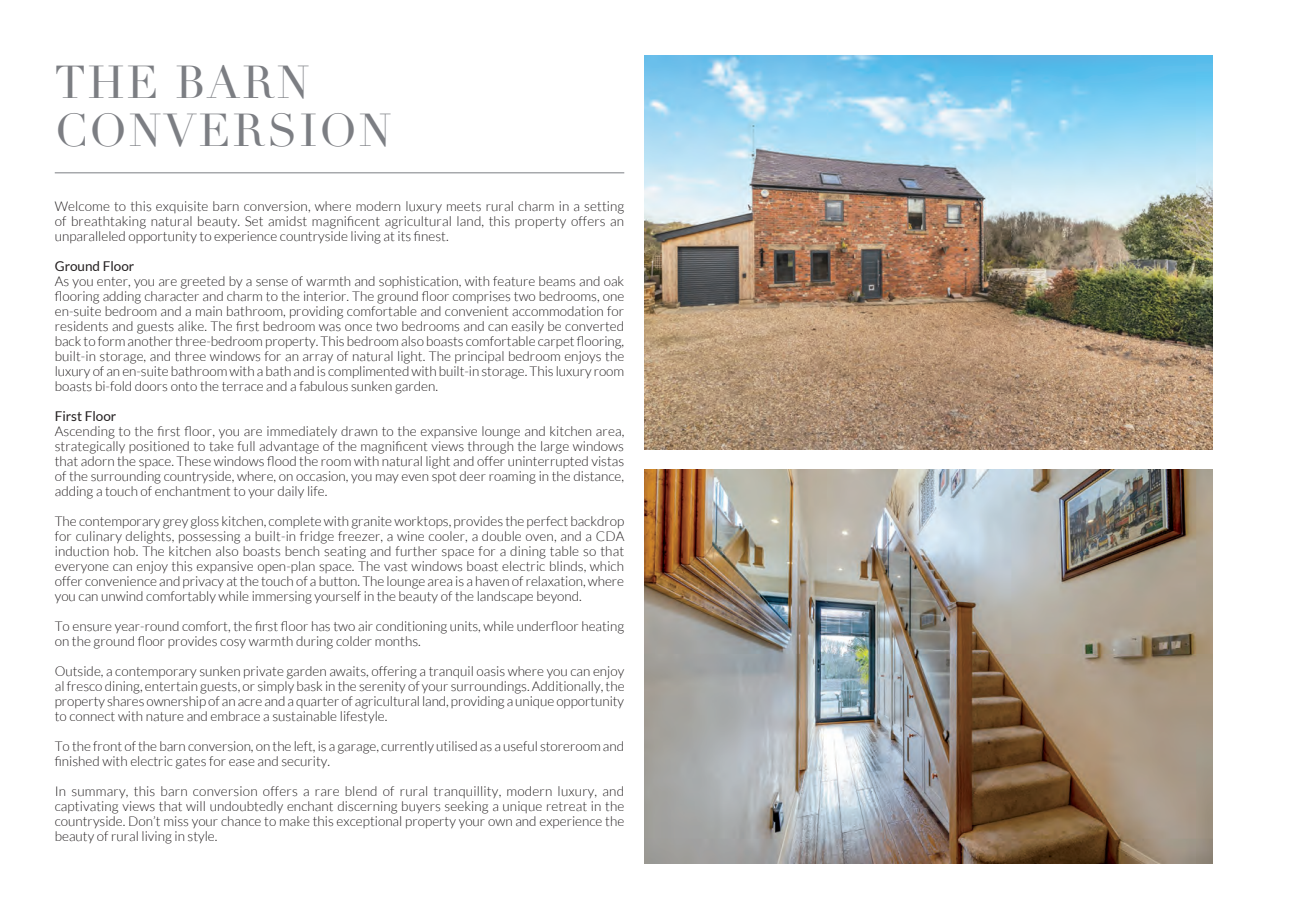
<style>
.page{position:relative;width:1289px;height:919px;background:#fff}
.page>*{position:absolute;margin:0;border:0;box-sizing:border-box;transform-origin:0 0}
.t1{font:45px/48px "Didot";letter-spacing:.05em;color:#7c7e83}
.t2{font:300 13.5px/15px "Lato";color:#231f20;text-align:justify}
.t3{font:13.5px "Lato";color:#231f20}
</style>
<div class="page">
<img style="left:644px;top:55px;width:568px;height:394px">
<img style="left:644px;top:469px;width:568px;height:394px">
<hr style="left:55px;top:172px;width:569px;height:1px;background:#7c7e83">
<h1 class="t1" style="left:55px;top:59px;width:338px">THE BARN<br>CONVERSION</h1>
<p class="t2" style="left:55px;top:198px;width:571px">Welcome to this exquisite barn conversion, where modern luxury meets rural charm in a setting of breathtaking natural beauty. Set amidst magnificent agricultural land, this property offers an unparalleled opportunity to experience countryside living at its finest.</p>
<p class="t3" style="left:55px;top:258px;width:81px">Ground Floor</p>
<p class="t2" style="left:55px;top:273px;width:571px">As you enter, you are greeted by a sense of warmth and sophistication, with feature beams and oak flooring adding character and charm to the interior. The ground floor comprises two bedrooms, one en-suite bedroom and a main bathroom, providing comfortable and convenient accommodation for residents and guests alike. The first bedroom was once two bedrooms and can easily be converted back to form another three-bedroom property. This bedroom also boasts comfortable carpet flooring, built-in storage, and three windows for an array of natural light. The principal bedroom enjoys the luxury of an en-suite bathroom with a bath and is complimented with built-in storage. This luxury room boasts bi-fold doors onto the terrace and a fabulous sunken garden.</p>
<p class="t3" style="left:55px;top:408px;width:63px">First Floor</p>
<p class="t2" style="left:55px;top:423px;width:571px">Ascending to the first floor, you are immediately drawn to the expansive lounge and kitchen area, strategically positioned to take full advantage of the magnificent views through the large windows that adorn the space. These windows flood the room with natural light and offer uninterrupted vistas of the surrounding countryside, where, on occasion, you may even spot deer roaming in the distance, adding a touch of enchantment to your daily life.</p>
<p class="t2" style="left:55px;top:513px;width:571px">The contemporary grey gloss kitchen, complete with granite worktops, provides the perfect backdrop for culinary delights, possessing a built-in fridge freezer, a wine cooler, a double oven, and a CDA induction hob. The kitchen also boasts bench seating and further space for a dining table so that everyone can enjoy this expansive open-plan space. The vast windows boast electric blinds, which offer convenience and privacy at the touch of a button. The lounge area is a haven of relaxation, where you can unwind comfortably while immersing yourself in the beauty of the landscape beyond.</p>
<p class="t2" style="left:55px;top:618px;width:571px">To ensure year-round comfort, the first floor has two air conditioning units, while underfloor heating on the ground floor provides cosy warmth during colder months.</p>
<p class="t2" style="left:55px;top:663px;width:571px">Outside, a contemporary sunken private garden awaits, offering a tranquil oasis where you can enjoy al fresco dining, entertain guests, or simply bask in the serenity of your surroundings. Additionally, the property shares ownership of an acre and a quarter of agricultural land, providing a unique opportunity to connect with nature and embrace a sustainable lifestyle.</p>
<p class="t2" style="left:55px;top:738px;width:571px">To the front of the barn conversion, on the left, is a garage, currently utilised as a useful storeroom and finished with electric gates for ease and security.</p>
<p class="t2" style="left:55px;top:783px;width:571px">In summary, this barn conversion offers a rare blend of rural tranquillity, modern luxury, and captivating views that will undoubtedly enchant discerning buyers seeking a unique retreat in the countryside. Don’t miss your chance to make this exceptional property your own and experience the beauty of rural living in style.</p>
</div>
